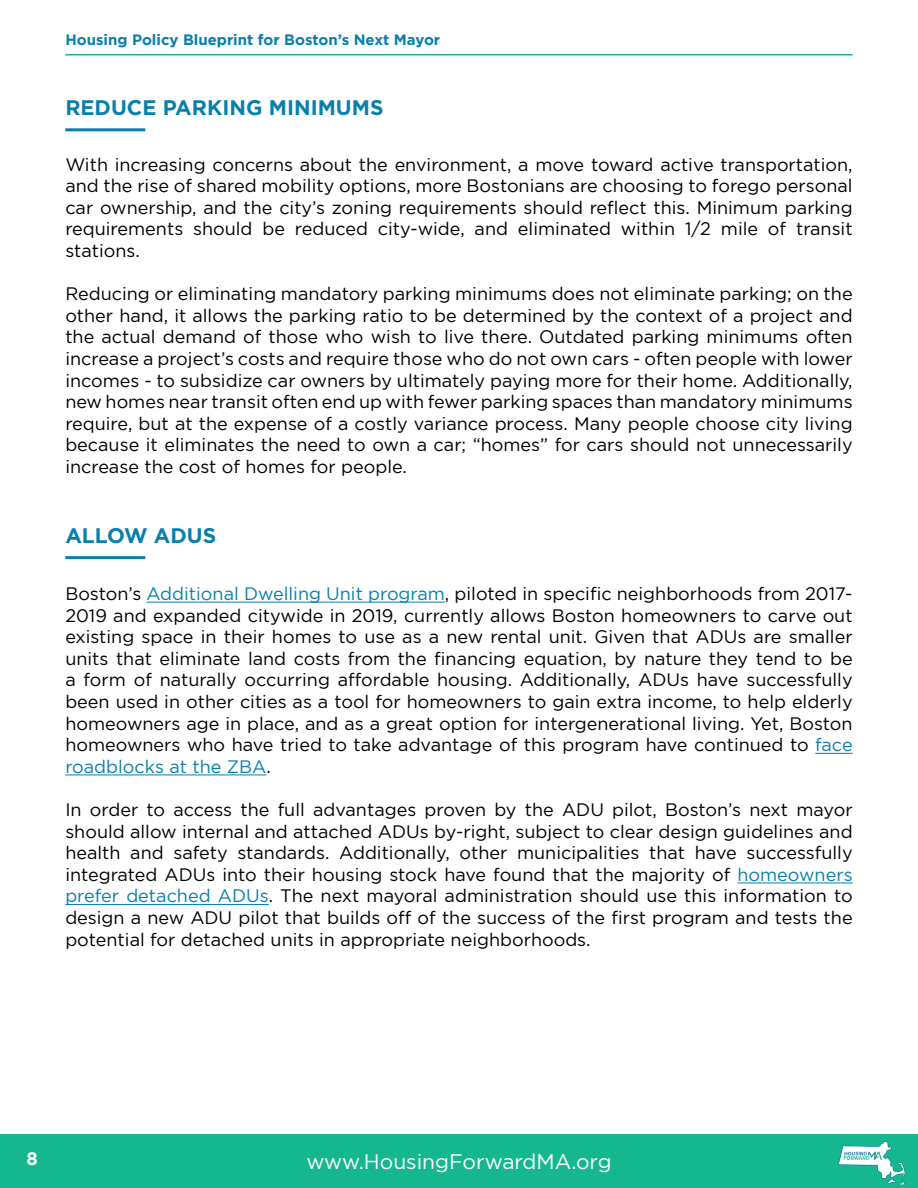
<style>
.page{position:relative;width:918px;height:1188px;background:#fff}
.page>*{position:absolute;margin:0;border:0;box-sizing:border-box;transform-origin:0 0}
.t1{font:700 21px "Homepage Baukasten";color:#097fac}
.t2{font:21px "Homepage Baukasten";color:#fff}
.t3{font:18px/21.6px "Homepage Baukasten";color:#000;text-align:justify}
.t4{font:700 18px "Homepage Baukasten";color:#fff}
.t5{font:700 15px "Homepage Baukasten";color:#097fac}
.s1{color:#097fac}
</style>
<div class="page">
<hr style="left:147px;top:602px;width:298px;height:1px;background:#097fac">
<hr style="left:815px;top:753px;width:38px;height:1px;background:#097fac">
<hr style="left:65px;top:775px;width:202px;height:1px;background:#097fac">
<hr style="left:737px;top:883px;width:116px;height:1px;background:#097fac">
<hr style="left:65px;top:904px;width:204px;height:1px;background:#097fac">
<hr style="left:65px;top:128px;width:80px;height:3px;background:#097fac">
<div style="left:0;top:1134px;width:918px;height:54px;background:#15b78f"></div>
<img style="left:838px;top:1141px;width:68px;height:44px">
<hr style="left:65px;top:54px;width:788px;height:2px;background:#15b78f">
<hr style="left:65px;top:556px;width:80px;height:3px;background:#097fac">
<p class="t5" style="left:65px;top:31px;width:376px">Housing Policy Blueprint for Boston’s Next Mayor</p>
<p class="t1" style="left:65px;top:95px;width:320px">REDUCE PARKING MINIMUMS</p>
<p class="t3" style="left:65px;top:153px;width:789px">With increasing concerns about the environment, a move toward active transportation, and the rise of shared mobility options, more Bostonians are choosing to forego personal car ownership, and the city’s zoning requirements should reflect this. Minimum parking requirements should be reduced city-wide, and eliminated within 1/2 mile of transit stations.</p>
<p class="t3" style="left:65px;top:283px;width:789px">Reducing or eliminating mandatory parking minimums does not eliminate parking; on the other hand, it allows the parking ratio to be determined by the context of a project and the actual demand of those who wish to live there. Outdated parking minimums often increase a project’s costs and require those who do not own cars - often people with lower incomes - to subsidize car owners by ultimately paying more for their home. Additionally, new homes near transit often end up with fewer parking spaces than mandatory minimums require, but at the expense of a costly variance process. Many people choose city living because it eliminates the need to own a car; “homes” for cars should not unnecessarily increase the cost of homes for people.</p>
<p class="t1" style="left:65px;top:523px;width:152px">ALLOW ADUS</p>
<p class="t3" style="left:65px;top:582px;width:789px">Boston’s <span class="s1">Additional Dwelling Unit program</span>, piloted in specific neighborhoods from 2017- 2019 and expanded citywide in 2019, currently allows Boston homeowners to carve out existing space in their homes to use as a new rental unit. Given that ADUs are smaller units that eliminate land costs from the financing equation, by nature they tend to be a form of naturally occurring affordable housing. Additionally, ADUs have successfully been used in other cities as a tool for homeowners to gain extra income, to help elderly homeowners age in place, and as a great option for intergenerational living. Yet, Boston homeowners who have tried to take advantage of this program have continued to <span class="s1">face roadblocks at the ZBA</span>.</p>
<p class="t3" style="left:65px;top:798px;width:789px">In order to access the full advantages proven by the ADU pilot, Boston’s next mayor should allow internal and attached ADUs by-right, subject to clear design guidelines and health and safety standards. Additionally, other municipalities that have successfully integrated ADUs into their housing stock have found that the majority of <span class="s1">homeowners prefer detached ADUs</span>. The next mayoral administration should use this information to design a new ADU pilot that builds off of the success of the first program and tests the potential for detached units in appropriate neighborhoods.</p>
<p class="t4" style="left:27px;top:1149px;width:13px">8</p>
<p class="t2" style="left:306px;top:1150px;width:307px">www.HousingForwardMA.org</p>
</div>
